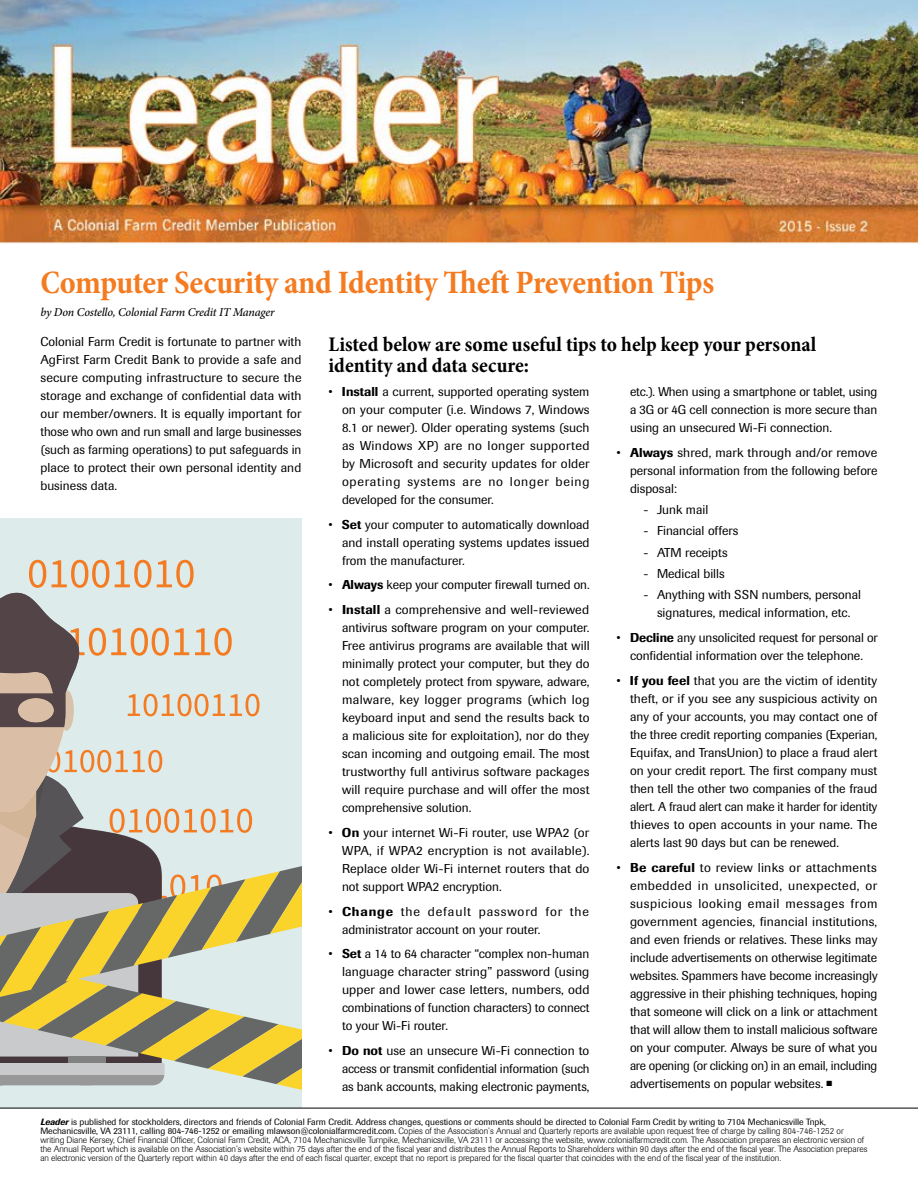
<style>
.page{position:relative;width:918px;height:1188px;background:#fff}
.page>*{position:absolute;margin:0;border:0;box-sizing:border-box;transform-origin:0 0}
.t1{font:700 condensed 33px "Minion Pro";letter-spacing:-.015em;color:#f47b20}
.t2{font:700 condensed 21px/21px "Minion Pro";color:#000}
.t3{font:12.75px/18px "Imago";color:#000;text-align:justify}
.t4{font:italic 500 12px "Minion Pro";letter-spacing:-.02em;color:#000}
.t5{font:300 9px/9px "Imago";color:#000}
.s1{font-weight:500}
.s2{font-weight:500;font-style:italic}
.s3{font-weight:400}
</style>
<div class="page">
<img style="left:0;top:0;width:918px;height:242px">
<div style="left:0;top:519px;width:302px;height:589px;background:#ddebea"></div>
<svg style="left:0;top:560px;width:302px;height:530px"></svg>
<hr style="left:0;top:1108px;width:918px;height:1px;background:#000">
<h1 class="t1" style="left:40px;top:263px;width:675px">Computer Security and Identity Theft Prevention Tips</h1>
<p class="t3" style="left:40px;top:333px;width:263px">Colonial Farm Credit is fortunate to partner with AgFirst Farm Credit Bank to provide a safe and secure computing infrastructure to secure the storage and exchange of confidential data with our member/owners. It is equally important for those who own and run small and large businesses (such as farming operations) to put safeguards in place to protect their own personal identity and business data.</p>
<p class="t4" style="left:40px;top:304px;width:236px">by Don Costello, Colonial Farm Credit IT Manager</p>
<h2 class="t2" style="left:328px;top:335px;width:489px">Listed below are some useful tips to help keep your personal identity and data secure:</h2>
<p class="t3" style="left:630px;top:383px;width:249px">etc.). When using a smartphone or tablet, using a 3G or 4G cell connection is more secure than using an unsecured Wi-Fi connection.</p>
<p class="t3" style="left:630px;top:443px;width:249px;text-indent:-14px">• <span class="s1">Always</span> shred, mark through and/or remove personal information from the following before disposal:</p>
<p class="t3" style="left:644px;top:501px;width:66px">- Junk mail</p>
<p class="t3" style="left:644px;top:522px;width:96px">- Financial offers</p>
<p class="t3" style="left:644px;top:543px;width:86px">- ATM receipts</p>
<p class="t3" style="left:644px;top:565px;width:83px">- Medical bills</p>
<p class="t3" style="left:644px;top:586px;width:219px;text-align:center">- Anything with SSN numbers, personal signatures, medical information, etc.</p>
<p class="t3" style="left:616px;top:629px;width:263px;text-align:center">• <span class="s1">Decline</span> any unsolicited request for personal or confidential information over the telephone.</p>
<p class="t3" style="left:630px;top:672px;width:249px;text-indent:-14px">• <span class="s1">If you feel</span> that you are the victim of identity theft, or if you see any suspicious activity on any of your accounts, you may contact one of the three credit reporting companies (Experian, Equifax, and TransUnion) to place a fraud alert on your credit report. The first company must then tell the other two companies of the fraud alert. A fraud alert can make it harder for identity thieves to open accounts in your name. The alerts last 90 days but can be renewed.</p>
<p class="t3" style="left:630px;top:858px;width:249px;text-indent:-14px">• <span class="s1">Be careful</span> to review links or attachments embedded in unsolicited, unexpected, or suspicious looking email messages from government agencies, financial institutions, and even friends or relatives. These links may include advertisements on otherwise legitimate websites. Spammers have become increasingly aggressive in their phishing techniques, hoping that someone will click on a link or attachment that will allow them to install malicious software on your computer. Always be sure of what you are opening (or clicking on) in an email, including advertisements on popular websites. ■</p>
<p class="t3" style="left:342px;top:383px;width:249px;text-indent:-14px">• <span class="s1">Install</span> a current, supported operating system on your computer (i.e. Windows 7, Windows 8.1 or newer). Older operating systems (such as Windows XP) are no longer supported by Microsoft and security updates for older operating systems are no longer being developed for the consumer.</p>
<p class="t3" style="left:342px;top:515px;width:249px;text-indent:-14px">• <span class="s1">Set</span> your computer to automatically download and install operating systems updates issued from the manufacturer.</p>
<p class="t3" style="left:328px;top:576px;width:263px">• <span class="s1">Always</span> keep your computer firewall turned on.</p>
<p class="t3" style="left:342px;top:601px;width:249px;text-indent:-14px">• <span class="s1">Install</span> a comprehensive and well-reviewed antivirus software program on your computer.<br>Free antivirus programs are available that will minimally protect your computer, but they do not completely protect from spyware, adware, malware, key logger programs (which log keyboard input and send the results back to a malicious site for exploitation), nor do they scan incoming and outgoing email. The most trustworthy full antivirus software packages will require purchase and will offer the most comprehensive solution.</p>
<p class="t3" style="left:342px;top:824px;width:249px;text-indent:-14px">• <span class="s1">On</span> your internet Wi-Fi router, use WPA2 (or WPA, if WPA2 encryption is not available).<br>Replace older Wi-Fi internet routers that do not support WPA2 encryption.</p>
<p class="t3" style="left:342px;top:902px;width:249px;text-indent:-14px">• <span class="s1">Change</span> the default password for the administrator account on your router.</p>
<p class="t3" style="left:342px;top:945px;width:249px;text-indent:-14px">• <span class="s1">Set</span> a 14 to 64 character “complex non-human language character string” password (using upper and lower case letters, numbers, odd combinations of function characters) to connect to your Wi-Fi router.</p>
<p class="t3" style="left:342px;top:1042px;width:249px;text-indent:-14px">• <span class="s1">Do not</span> use an unsecure Wi-Fi connection to access or transmit confidential information (such as bank accounts, making electronic payments,</p>
<p class="t5" style="left:40px;top:1118px;width:829px"><span class="s2">Leader</span> <span class="s3">is published for stockholders, directors and friends of Colonial Farm Credit. Address changes, questions or comments should be directed to Colonial Farm Credit by writing to 7104 Mechanicsville Tnpk, Mechanicsville, VA 23111, calling 804-746-1252 or emailing mlawson@colonialfarmcredit.com.</span> Copies of the Association’s Annual and Quarterly reports are available upon request free of charge by calling 804-746-1252 or writing Diane Kersey, Chief Financial Officer, Colonial Farm Credit, ACA, 7104 Mechanicsville Turnpike, Mechanicsville, VA 23111 or accessing the website, www.colonialfarmcredit.com. The Association prepares an electronic version of the Annual Report which is available on the Association’s website within 75 days after the end of the fiscal year and distributes the Annual Reports to Shareholders within 90 days after the end of the fiscal year. The Association prepares an electronic version of the Quarterly report within 40 days after the end of each fiscal quarter, except that no report is prepared for the fiscal quarter that coincides with the end of the fiscal year of the institution.</p>
</div>
